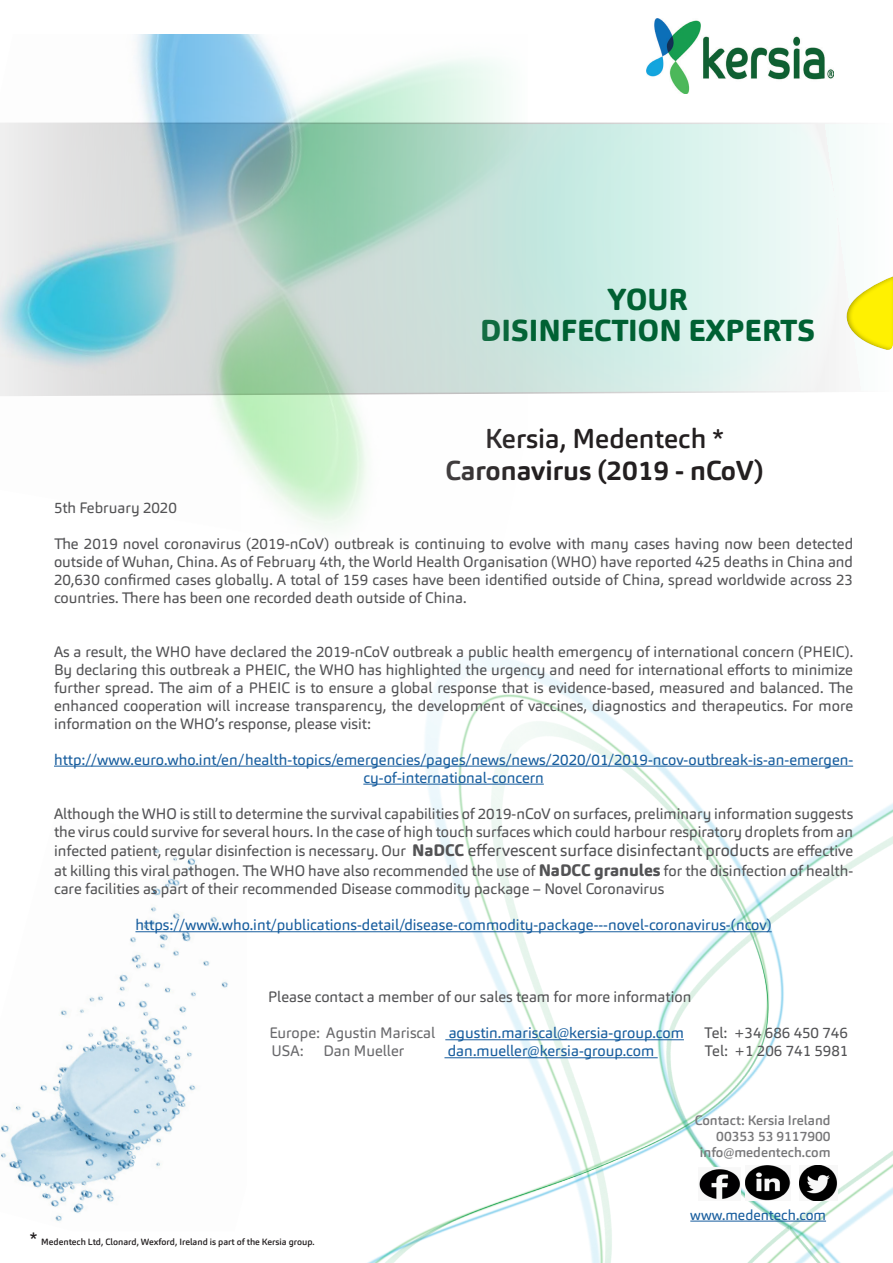
<style>
.page{position:relative;width:893px;height:1263px;background:#fff}
.page>*{position:absolute;margin:0;border:0;box-sizing:border-box;transform-origin:0 0}
.t1{font:800 30px "Carnas";color:#006133}
.t2{font:700 27px "Carnas";color:#231f20}
.t3{font:500 27px "Carnas";color:#231f20}
.t4{font:15px/18px "Carnas";color:#535355;text-align:justify}
.t5{font:15px/18px "Carnas";color:#175d9e;text-align:center}
.t6{font:15px "Carnas";color:#69696c}
.t7{font:14.25px "Carnas";color:#175d9e}
.t8{font:500 13.5px "Carnas";color:#777779}
.t9{font:500 9px "Carnas";color:#231f20}
.s1{font-weight:800;font-size:16.5px}
.s2{font-size:16.5px}
.s3{color:#69696c}
.s4{font-size:18px}
</style>
<div class="page">
<svg style="left:527px;top:122px;width:312px;height:272px;background:#d9f0eb"></svg>
<img style="left:0;top:849px;width:247px;height:373px">
<img style="left:247px;top:654px;width:646px;height:609px">
<div style="left:844px;top:272px;width:49px;height:81px;background:#535355;opacity:.5"></div>
<img style="left:646px;top:18px;width:187px;height:75px">
<hr style="left:690px;top:1221px;width:136px;height:1px;background:#175d9e">
<img style="left:699px;top:1168px;width:41px;height:32px">
<img style="left:746px;top:1165px;width:44px;height:35px">
<img style="left:799px;top:1166px;width:39px;height:34px">
<img style="left:0;top:35px;width:527px;height:494px">
<hr style="left:54px;top:766px;width:799px;height:1px;background:#175d9e">
<hr style="left:363px;top:784px;width:181px;height:1px;background:#175d9e">
<hr style="left:135px;top:931px;width:637px;height:1px;background:#175d9e">
<hr style="left:445px;top:1039px;width:239px;height:1px;background:#175d9e">
<hr style="left:444px;top:1057px;width:214px;height:1px;background:#175d9e">
<p class="t1" style="left:607px;top:280px;width:82px">YOUR</p>
<p class="t1" style="left:480px;top:311px;width:337px">DISINFECTION EXPERTS</p>
<p class="t3" style="left:485px;top:421px;width:240px">Kersia, Medentech *</p>
<p class="t2" style="left:445px;top:453px;width:320px">Caronavirus (2019 - nCoV)</p>
<p class="t4" style="left:54px;top:498px;width:124px">5th February 2020</p>
<p class="t4" style="left:54px;top:534px;width:801px">The 2019 novel coronavirus (2019-nCoV) outbreak is continuing to evolve with many cases having now been detected outside of Wuhan, China. As of February 4th, the World Health Organisation (WHO) have reported 425 deaths in China and 20,630 confirmed cases globally. A total of 159 cases have been identified outside of China, spread worldwide across 23 countries. There has been one recorded death outside of China.</p>
<p class="t4" style="left:54px;top:642px;width:801px">As a result, the WHO have declared the 2019-nCoV outbreak a public health emergency of international concern (PHEIC).<br>By declaring this outbreak a PHEIC, the WHO has highlighted the urgency and need for international efforts to minimize further spread. The aim of a PHEIC is to ensure a global response that is evidence-based, measured and balanced. The enhanced cooperation will increase transparency, the development of vaccines, diagnostics and therapeutics. For more information on the WHO’s response, please visit:</p>
<p class="t5" style="left:54px;top:750px;width:801px">http://www.euro.who.int/en/health-topics/emergencies/pages/news/news/2020/01/2019-ncov-outbreak-is-an-emergen&shy;cy-of-international-concern</p>
<p class="t4" style="left:54px;top:804px;width:801px">Although the WHO is still to determine the survival capabilities of 2019-nCoV on surfaces, preliminary information suggests the virus could survive for several hours. In the case of high touch surfaces which could harbour respiratory droplets from an</p>
<p class="t4" style="left:54px;top:841px;width:801px;line-height:19.8px">infected patient, regular disinfection is necessary. Our <span class="s1">NaDCC</span> <span class="s2">effervescent surface disinfectant products</span> are effective at killing this viral pathogen. The WHO have also recommended the use of <span class="s1">NaDCC granules</span> for the disinfection of health-</p>
<p class="t4" style="left:54px;top:880px;width:612px">care facilities as part of their recommended Disease commodity package – Novel Coronavirus</p>
<p class="t5" style="left:135px;top:916px;width:638px">https://www.who.int/publications-detail/disease-commodity-package---novel-coronavirus-(ncov)</p>
<p class="t4" style="left:268px;top:988px;width:425px">Please contact a member of our sales team for more information</p>
<p class="t5" style="left:270px;top:1024px;width:416px"><span class="s3">Europe: Agustin Mariscal</span> agustin.mariscal@kersia-group.com</p>
<p class="t4" style="left:704px;top:1024px;width:145px">Tel: +34 686 450 746</p>
<p class="t6" style="left:271px;top:1041px;width:34px">USA:</p>
<p class="t6" style="left:324px;top:1041px;width:82px">Dan Mueller</p>
<p class="t5" style="left:448px;top:1042px;width:208px">dan.mueller@kersia-group.com</p>
<p class="t4" style="left:704px;top:1042px;width:145px">Tel: +1 206 741 5981</p>
<p class="t8" style="left:695px;top:1111px;width:137px">Contact: Kersia Ireland</p>
<p class="t8" style="left:716px;top:1128px;width:116px">00353 53 9117900</p>
<p class="t8" style="left:700px;top:1144px;width:132px">info@medentech.com</p>
<p class="t9" style="left:30px;top:1236px;width:286px"><span class="s4">*</span> Medentech Ltd, Clonard, Wexford, Ireland is part of the Kersia group.</p>
<p class="t7" style="left:690px;top:1205px;width:137px">www.medentech.com</p>
</div>
